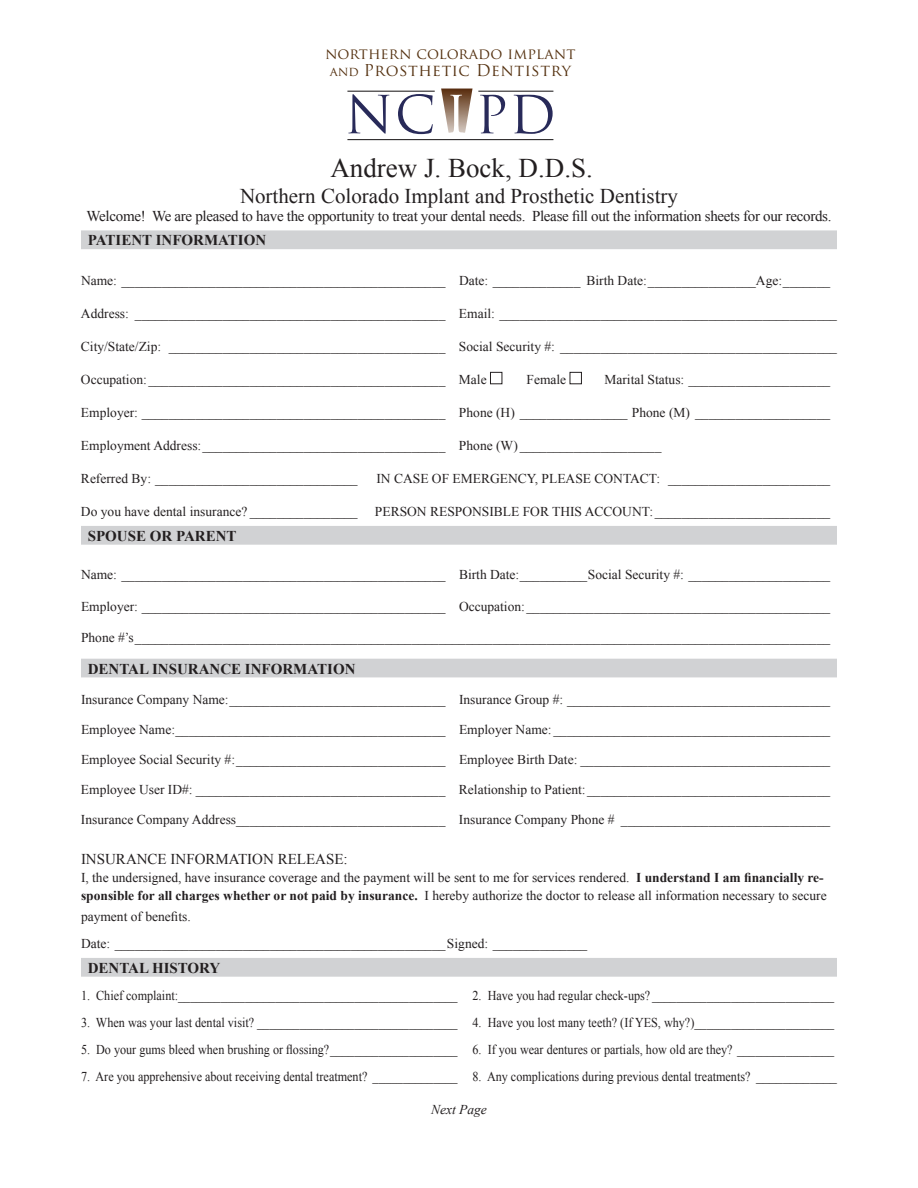
<style>
.page{position:relative;width:918px;height:1188px;background:#fff}
.page>*{position:absolute;margin:0;border:0;box-sizing:border-box;transform-origin:0 0}
.t1{font:27px "Times New Roman";color:#231f20}
.t2{font:21px "Times New Roman";color:#231f20}
.t3{font:15.9px "Trajan Pro";letter-spacing:.035em;color:#553211}
.t4{font:15px "Times New Roman";letter-spacing:-.02em;color:#231f20}
.t5{font:700 15px "Times New Roman";color:#231f20}
.t6{font:15px "Times New Roman";color:#231f20}
.t7{font:14.85px "Trajan Pro";letter-spacing:.01em;color:#553211}
.t8{font:13.5px/18px "Times New Roman";color:#231f20}
.t9{font:13.5px "Times New Roman";color:#231f20;scale:.9 1}
.t10{font:italic 13.5px "Times New Roman";color:#231f20}
.s1{font-size:12.75px}
.s2{font-weight:700}
</style>
<div class="page">
<div style="left:81px;top:230px;width:756px;height:15px;background:#d1d2d4"></div>
<div style="left:81px;top:239px;width:756px;height:10px;background:#d1d2d4"></div>
<div style="left:81px;top:526px;width:756px;height:15px;background:#d1d2d4"></div>
<div style="left:81px;top:534px;width:756px;height:11px;background:#d1d2d4"></div>
<div style="left:81px;top:659px;width:756px;height:15px;background:#d1d2d4"></div>
<div style="left:81px;top:667px;width:756px;height:10px;background:#d1d2d4"></div>
<div style="left:81px;top:958px;width:756px;height:15px;background:#d1d2d4"></div>
<div style="left:81px;top:966px;width:756px;height:11px;background:#d1d2d4"></div>
<div style="left:490px;top:372px;width:12px;height:12px;border:1px solid #231f20"></div>
<div style="left:570px;top:372px;width:12px;height:12px;border:1px solid #231f20"></div>
<svg style="left:348px;top:94px;width:41px;height:40px"></svg>
<svg style="left:398px;top:94px;width:35px;height:40px"></svg>
<svg style="left:441px;top:89px;width:32px;height:44px"></svg>
<svg style="left:480px;top:95px;width:25px;height:38px"></svg>
<svg style="left:514px;top:94px;width:39px;height:40px"></svg>
<hr style="left:347px;top:139px;width:206px;height:1px;background:#201d1e">
<hr style="left:478px;top:91px;width:75px;height:1px;background:#201d1e">
<hr style="left:347px;top:91px;width:88px;height:1px;background:#201d1e">
<p class="t7" style="left:325px;top:44px;width:252px">northern colorado implant</p>
<p class="t3" style="left:330px;top:60px;width:243px"><span class="s1">and</span> Prosthetic Dentistry</p>
<h1 class="t1" style="left:330px;top:150px;width:264px">Andrew J. Bock, D.D.S.</h1>
<h2 class="t2" style="left:240px;top:182px;width:440px">Northern Colorado Implant and Prosthetic Dentistry</h2>
<p class="t4" style="left:87px;top:206px;width:746px">Welcome! We are pleased to have the opportunity to treat your dental needs. Please fill out the information sheets for our records.</p>
<p class="t5" style="left:88px;top:230px;width:180px">PATIENT INFORMATION</p>
<p class="t8" style="left:81px;top:271px;width:751px">Name: ________________________________________________ Date: _____________ Birth Date:________________Age:_______</p>
<p class="t8" style="left:81px;top:304px;width:757px">Address: ______________________________________________ Email: __________________________________________________</p>
<p class="t8" style="left:81px;top:337px;width:757px">City/State/Zip: _________________________________________ Social Security #: _________________________________________</p>
<p class="t8" style="left:81px;top:370px;width:407px">Occupation:____________________________________________ Male</p>
<p class="t8" style="left:527px;top:370px;width:41px">Female</p>
<p class="t8" style="left:605px;top:370px;width:227px">Marital Status: _____________________</p>
<p class="t8" style="left:81px;top:403px;width:751px">Employer: _____________________________________________ Phone (H) ________________ Phone (M) ____________________</p>
<p class="t8" style="left:81px;top:436px;width:582px">Employment Address:____________________________________ Phone (W) _____________________</p>
<p class="t8" style="left:81px;top:469px;width:278px">Referred By: ______________________________</p>
<p class="t8" style="left:376px;top:469px;width:455px">IN CASE OF EMERGENCY, PLEASE CONTACT: ________________________</p>
<p class="t8" style="left:81px;top:502px;width:278px">Do you have dental insurance? ________________</p>
<p class="t8" style="left:375px;top:502px;width:457px">PERSON RESPONSIBLE FOR THIS ACCOUNT:__________________________</p>
<p class="t5" style="left:88px;top:526px;width:150px">SPOUSE OR PARENT</p>
<p class="t8" style="left:81px;top:565px;width:751px">Name: ________________________________________________ Birth Date:__________Social Security #: _____________________</p>
<p class="t8" style="left:81px;top:597px;width:751px">Employer: _____________________________________________ Occupation:_____________________________________________</p>
<p class="t8" style="left:81px;top:628px;width:751px">Phone #’s_______________________________________________________________________________________________________</p>
<p class="t5" style="left:88px;top:658px;width:269px">DENTAL INSURANCE INFORMATION</p>
<p class="t8" style="left:81px;top:690px;width:751px">Insurance Company Name:________________________________ Insurance Group #: _______________________________________</p>
<p class="t8" style="left:81px;top:720px;width:751px">Employee Name:________________________________________ Employer Name: _________________________________________</p>
<p class="t8" style="left:81px;top:750px;width:751px">Employee Social Security #:_______________________________ Employee Birth Date: _____________________________________</p>
<p class="t8" style="left:81px;top:780px;width:751px">Employee User ID#: _____________________________________ Relationship to Patient:____________________________________</p>
<p class="t8" style="left:81px;top:810px;width:751px">Insurance Company Address_______________________________ Insurance Company Phone # _______________________________</p>
<p class="t6" style="left:81px;top:849px;width:268px">INSURANCE INFORMATION RELEASE:</p>
<p class="t8" style="left:81px;top:868px;width:747px">I, the undersigned, have insurance coverage and the payment will be sent to me for services rendered. <span class="s2">I understand I am financially re&shy;sponsible for all charges whether or not paid by insurance.</span> I hereby authorize the doctor to release all information necessary to secure</p>
<p class="t8" style="left:81px;top:903px;width:508px;line-height:27px">payment of benefits.<br>Date: _________________________________________________Signed: ______________</p>
<p class="t5" style="left:88px;top:958px;width:134px">DENTAL HISTORY</p>
<p class="t9" style="left:81px;top:986px;width:839px">1. Chief complaint:______________________________________________ 2. Have you had regular check-ups? ______________________________</p>
<p class="t9" style="left:81px;top:1013px;width:839px">3. When was your last dental visit? _________________________________ 4. Have you lost many teeth? (If YES, why?)_______________________</p>
<p class="t9" style="left:81px;top:1040px;width:839px">5. Do your gums bleed when brushing or flossing?_____________________ 6. If you wear dentures or partials, how old are they? ________________</p>
<p class="t9" style="left:81px;top:1067px;width:842px">7. Are you apprehensive about receiving dental treatment? ______________ 8. Any complications during previous dental treatments? ____________</p>
<p class="t10" style="left:431px;top:1100px;width:57px">Next Page</p>
</div>
